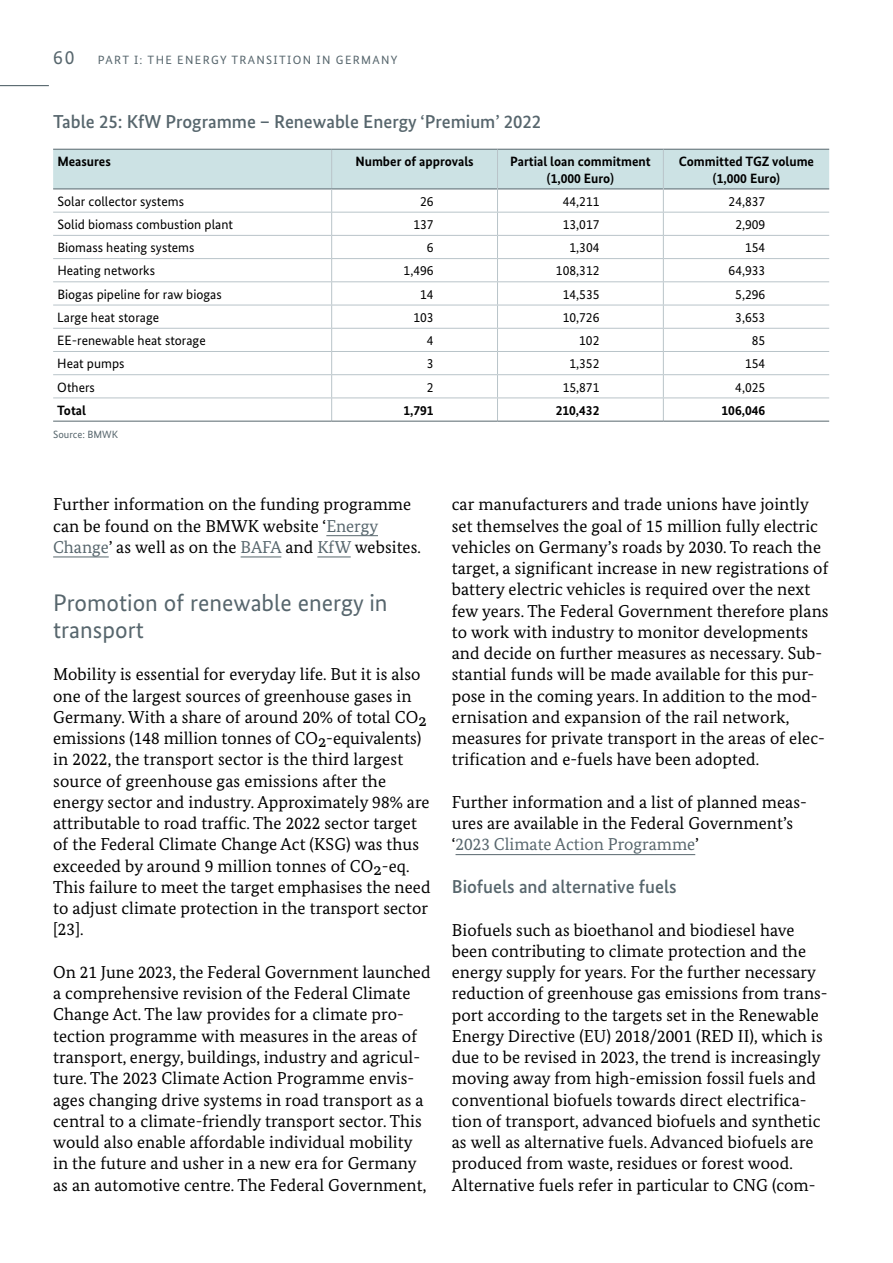
<style>
.page{position:relative;width:893px;height:1263px;background:#fff}
.page>*{position:absolute;margin:0;border:0;box-sizing:border-box;transform-origin:0 0}
.t1{font:24px/27px "Bundes Sans";color:#57666d}
.t2{font:500 18.75px "Bundes Sans";color:#57666d}
.t3{font:17.25px/21.3px "Bundes Serif";letter-spacing:.005em;color:#000}
.t4{font:13.5px "Bundes Sans";color:#000}
.t5{font:700 13.5px/16.5px "Bundes Sans";color:#000;text-align:center}
.t6{font:12px "Bundes Sans";letter-spacing:.11em;color:#57666d}
.t7{font:10.5px "Bundes Sans";color:#57666d}
.s1{font-size:19.5px}
.s2{color:#57666d}
</style>
<div class="page">
<hr style="left:0;top:85px;width:49px;height:1px;background:#57666d">
<hr style="left:326px;top:535px;width:52px;height:1px;background:#57666d">
<hr style="left:53px;top:557px;width:56px;height:1px;background:#57666d">
<hr style="left:241px;top:557px;width:40px;height:1px;background:#57666d">
<hr style="left:317px;top:557px;width:34px;height:1px;background:#57666d">
<svg style="left:53px;top:149px;width:776px;height:272px"></svg>
<hr style="left:497px;top:150px;width:1px;height:39px;background:#b9c4c9">
<hr style="left:663px;top:150px;width:1px;height:39px;background:#b9c4c9">
<hr style="left:53px;top:421px;width:279px;height:1px;background:#57666d">
<hr style="left:332px;top:421px;width:165px;height:1px;background:#57666d">
<hr style="left:497px;top:421px;width:166px;height:1px;background:#57666d">
<hr style="left:663px;top:421px;width:166px;height:1px;background:#57666d">
<hr style="left:455px;top:854px;width:240px;height:1px;background:#57666d">
<p class="t6" style="left:53px;top:53px;width:346px"><span class="s1">60</span> PART I: THE ENERGY TRANSITION IN GERMANY</p>
<p class="t2" style="left:53px;top:110px;width:490px">Table 25: KfW Programme – Renewable Energy ‘Premium’ 2022</p>
<h5 class="t5" style="left:57px;top:153px;width:55px">Measures</h5>
<h5 class="t5" style="left:355px;top:153px;width:120px">Number of approvals</h5>
<h5 class="t5" style="left:510px;top:153px;width:142px">Partial loan commitment (1,000 Euro)</h5>
<h5 class="t5" style="left:679px;top:153px;width:137px">Committed TGZ volume (1,000 Euro)</h5>
<p class="t4" style="left:57px;top:193px;width:128px">Solar collector systems</p>
<p class="t4" style="left:420px;top:193px;width:15px">26</p>
<p class="t4" style="left:563px;top:193px;width:38px">44,211</p>
<p class="t4" style="left:729px;top:193px;width:38px">24,837</p>
<p class="t4" style="left:57px;top:217px;width:177px">Solid biomass combustion plant</p>
<p class="t4" style="left:413px;top:217px;width:22px">137</p>
<p class="t4" style="left:563px;top:217px;width:38px">13,017</p>
<p class="t4" style="left:735px;top:217px;width:32px">2,909</p>
<p class="t4" style="left:57px;top:240px;width:139px">Biomass heating systems</p>
<p class="t4" style="left:427px;top:240px;width:8px">6</p>
<p class="t4" style="left:569px;top:240px;width:32px">1,304</p>
<p class="t4" style="left:745px;top:240px;width:22px">154</p>
<p class="t4" style="left:57px;top:263px;width:99px">Heating networks</p>
<p class="t4" style="left:404px;top:263px;width:32px">1,496</p>
<p class="t4" style="left:556px;top:263px;width:45px">108,312</p>
<p class="t4" style="left:729px;top:263px;width:38px">64,933</p>
<p class="t4" style="left:57px;top:286px;width:166px">Biogas pipeline for raw biogas</p>
<p class="t4" style="left:420px;top:286px;width:15px">14</p>
<p class="t4" style="left:563px;top:286px;width:38px">14,535</p>
<p class="t4" style="left:735px;top:286px;width:32px">5,296</p>
<p class="t4" style="left:57px;top:310px;width:103px">Large heat storage</p>
<p class="t4" style="left:413px;top:310px;width:22px">103</p>
<p class="t4" style="left:563px;top:310px;width:38px">10,726</p>
<p class="t4" style="left:735px;top:310px;width:32px">3,653</p>
<p class="t4" style="left:57px;top:333px;width:150px">EE-renewable heat storage</p>
<p class="t4" style="left:427px;top:333px;width:8px">4</p>
<p class="t4" style="left:579px;top:333px;width:22px">102</p>
<p class="t4" style="left:752px;top:333px;width:15px">85</p>
<p class="t4" style="left:57px;top:356px;width:69px">Heat pumps</p>
<p class="t4" style="left:427px;top:356px;width:8px">3</p>
<p class="t4" style="left:569px;top:356px;width:32px">1,352</p>
<p class="t4" style="left:745px;top:356px;width:22px">154</p>
<p class="t4" style="left:57px;top:379px;width:39px">Others</p>
<p class="t4" style="left:427px;top:379px;width:8px">2</p>
<p class="t4" style="left:563px;top:379px;width:38px">15,871</p>
<p class="t4" style="left:735px;top:379px;width:32px">4,025</p>
<p class="t5" style="left:57px;top:402px;width:30px">Total</p>
<p class="t5" style="left:403px;top:402px;width:32px">1,791</p>
<p class="t5" style="left:556px;top:402px;width:45px">210,432</p>
<p class="t5" style="left:721px;top:402px;width:45px">106,046</p>
<p class="t7" style="left:53px;top:429px;width:67px">Source: BMWK</p>
<p class="t3" style="left:53px;top:493px;width:369px">Further information on the funding programme can be found on the BMWK website ‘<span class="s2">Energy<br>Change</span>’ as well as on the <span class="s2">BAFA</span> and <span class="s2">KfW</span> websites.</p>
<h3 class="t1" style="left:53px;top:589px;width:336px">Promotion of renewable energy in transport</h3>
<p class="t3" style="left:53px;top:664px;width:379px">Mobility is essential for everyday life. But it is also one of the largest sources of greenhouse gases in Germany. With a share of around 20% of total CO2 emissions (148 million tonnes of CO2-equivalents) in 2022, the transport sector is the third largest source of greenhouse gas emissions after the energy sector and industry. Approximately 98% are attributable to road traffic. The 2022 sector target of the Federal Climate Change Act (KSG) was thus exceeded by around 9 million tonnes of CO2-eq.<br>This failure to meet the target emphasises the need to adjust climate protection in the transport sector [23].</p>
<p class="t3" style="left:53px;top:961px;width:379px">On 21 June 2023, the Federal Government launched a comprehensive revision of the Federal Climate Change Act. The law provides for a climate pro&shy;tection programme with measures in the areas of transport, energy, buildings, industry and agricul&shy;ture. The 2023 Climate Action Programme envis&shy;ages changing drive systems in road transport as a central to a climate-friendly transport sector. This would also enable affordable individual mobility in the future and usher in a new era for Germany as an automotive centre. The Federal Government,</p>
<p class="t3" style="left:452px;top:493px;width:378px">car manufacturers and trade unions have jointly set themselves the goal of 15 million fully electric vehicles on Germany’s roads by 2030. To reach the target, a significant increase in new registrations of battery electric vehicles is required over the next few years. The Federal Government therefore plans to work with industry to monitor developments and decide on further measures as necessary. Sub&shy;stantial funds will be made available for this pur&shy;pose in the coming years. In addition to the mod&shy;ernisation and expansion of the rail network, measures for private transport in the areas of elec&shy;trification and e-fuels have been adopted.</p>
<p class="t3" style="left:452px;top:791px;width:356px">Further information and a list of planned meas&shy;ures are available in the Federal Government’s ‘<span class="s2">2023 Climate Action Programme</span>’</p>
<h4 class="t2" style="left:452px;top:876px;width:226px">Biofuels and alternative fuels</h4>
<p class="t3" style="left:452px;top:919px;width:377px">Biofuels such as bioethanol and biodiesel have been contributing to climate protection and the energy supply for years. For the further necessary reduction of greenhouse gas emissions from trans&shy;port according to the targets set in the Renewable Energy Directive (EU) 2018/2001 (RED II), which is due to be revised in 2023, the trend is increasingly moving away from high-emission fossil fuels and conventional biofuels towards direct electrifica&shy;tion of transport, advanced biofuels and synthetic as well as alternative fuels. Advanced biofuels are produced from waste, residues or forest wood.<br>Alternative fuels refer in particular to CNG (com-</p>
</div>
